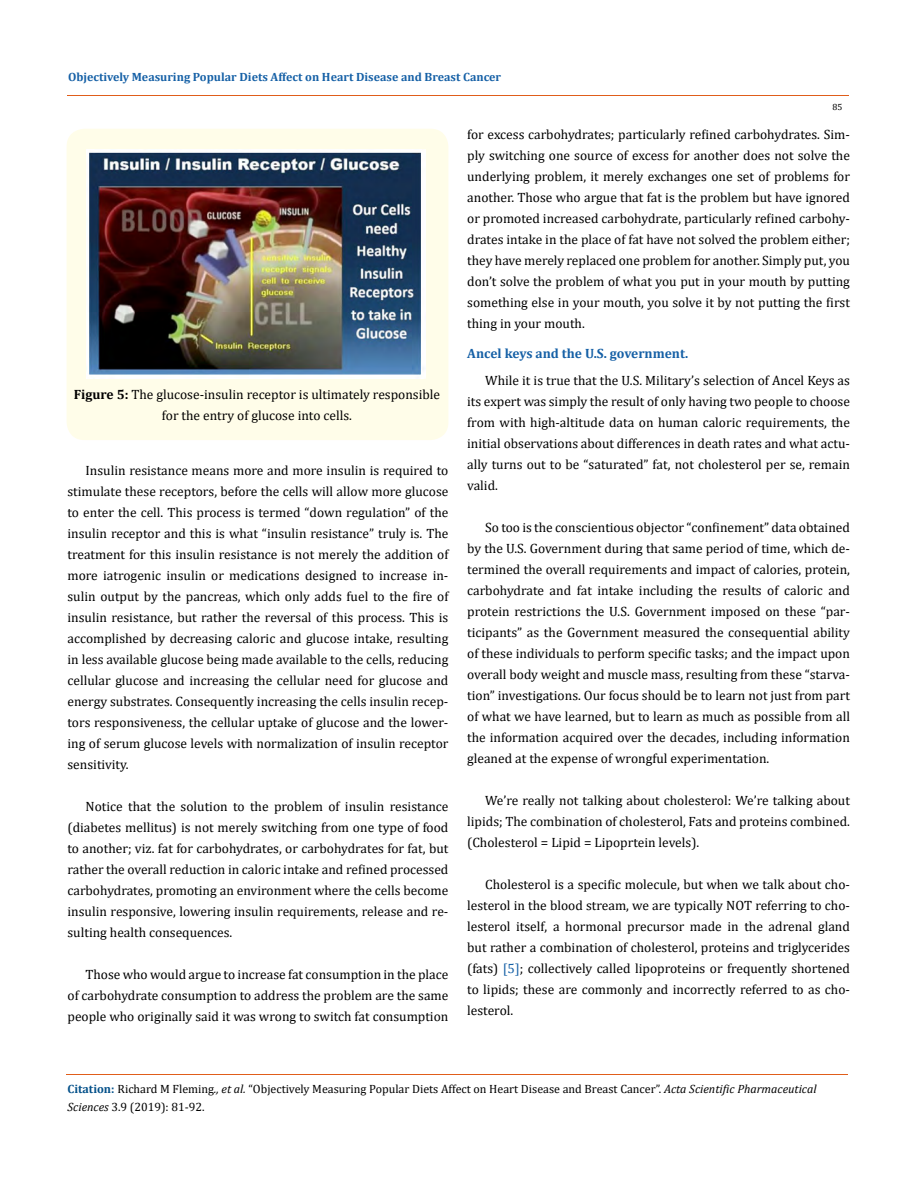
<style>
.page{position:relative;width:917px;height:1188px;background:#fff}
.page>*{position:absolute;margin:0;border:0;box-sizing:border-box;transform-origin:0 0}
.t1{font:13.5px/21px "Cambria";color:#000;text-align:justify}
.t2{font:700 13.5px "Cambria";color:#1560a6}
.t3{font:12px/18px "Cambria";color:#000}
.t4{font:700 12px "Cambria";color:#1560a6}
.t5{font:9px "Cambria";color:#000}
.s1{font-weight:700}
.s2{color:#1560a6}
.s3{font-weight:700;color:#035089}
.s4{font-style:italic}
</style>
<div class="page">
<hr style="left:66px;top:1074px;width:781px;height:1px;background:#e05d1a">
<hr style="left:67px;top:95px;width:782px;height:1px;background:#e05d1a">
<div style="left:67px;top:129px;width:381px;height:311px;background:#fffde9;border-radius:18px"></div>
<img style="left:86px;top:149px;width:340px;height:230px">
<p class="t4" style="left:68px;top:69px;width:434px">Objectively Measuring Popular Diets Affect on Heart Disease and Breast Cancer</p>
<p class="t5" style="left:832px;top:101px;width:11px">85</p>
<p class="t1" style="left:74px;top:384px;width:368px;text-align:center"><span class="s1">Figure 5:</span> The glucose-insulin receptor is ultimately responsible for the entry of glucose into cells.</p>
<p class="t1" style="left:67px;top:460px;width:382px;text-indent:18px">Insulin resistance means more and more insulin is required to stimulate these receptors, before the cells will allow more glucose to enter the cell. This process is termed “down regulation” of the insulin receptor and this is what “insulin resistance” truly is. The treatment for this insulin resistance is not merely the addition of more iatrogenic insulin or medications designed to increase in&shy;sulin output by the pancreas, which only adds fuel to the fire of insulin resistance, but rather the reversal of this process. This is accomplished by decreasing caloric and glucose intake, resulting in less available glucose being made available to the cells, reducing cellular glucose and increasing the cellular need for glucose and energy substrates. Consequently increasing the cells insulin recep&shy;tors responsiveness, the cellular uptake of glucose and the lower&shy;ing of serum glucose levels with normalization of insulin receptor sensitivity.</p>
<p class="t1" style="left:67px;top:796px;width:382px;text-indent:18px">Notice that the solution to the problem of insulin resistance (diabetes mellitus) is not merely switching from one type of food to another; viz. fat for carbohydrates, or carbohydrates for fat, but rather the overall reduction in caloric intake and refined processed carbohydrates, promoting an environment where the cells become insulin responsive, lowering insulin requirements, release and re&shy;sulting health consequences.</p>
<p class="t1" style="left:67px;top:964px;width:382px;text-indent:18px">Those who would argue to increase fat consumption in the place of carbohydrate consumption to address the problem are the same people who originally said it was wrong to switch fat consumption</p>
<p class="t1" style="left:467px;top:124px;width:384px">for excess carbohydrates; particularly refined carbohydrates. Sim&shy;ply switching one source of excess for another does not solve the underlying problem, it merely exchanges one set of problems for another. Those who argue that fat is the problem but have ignored or promoted increased carbohydrate, particularly refined carbohy&shy;drates intake in the place of fat have not solved the problem either; they have merely replaced one problem for another. Simply put, you don’t solve the problem of what you put in your mouth by putting something else in your mouth, you solve it by not putting the first thing in your mouth.</p>
<p class="t2" style="left:467px;top:344px;width:223px">Ancel keys and the U.S. government.</p>
<p class="t1" style="left:467px;top:370px;width:384px;text-indent:18px">While it is true that the U.S. Military’s selection of Ancel Keys as its expert was simply the result of only having two people to choose from with high-altitude data on human caloric requirements, the initial observations about differences in death rates and what actu&shy;ally turns out to be “saturated” fat, not cholesterol per se, remain valid.</p>
<p class="t1" style="left:467px;top:517px;width:384px;text-indent:18px">So too is the conscientious objector “confinement” data obtained by the U.S. Government during that same period of time, which de&shy;termined the overall requirements and impact of calories, protein, carbohydrate and fat intake including the results of caloric and protein restrictions the U.S. Government imposed on these “par&shy;ticipants” as the Government measured the consequential ability of these individuals to perform specific tasks; and the impact upon overall body weight and muscle mass, resulting from these “starva&shy;tion” investigations. Our focus should be to learn not just from part of what we have learned, but to learn as much as possible from all the information acquired over the decades, including information gleaned at the expense of wrongful experimentation.</p>
<p class="t1" style="left:467px;top:790px;width:384px;text-indent:18px">We’re really not talking about cholesterol: We’re talking about lipids; The combination of cholesterol, Fats and proteins combined. (Cholesterol = Lipid = Lipoprtein levels).</p>
<p class="t1" style="left:467px;top:874px;width:384px;text-indent:18px">Cholesterol is a specific molecule, but when we talk about cho&shy;lesterol in the blood stream, we are typically NOT referring to cho&shy;lesterol itself, a hormonal precursor made in the adrenal gland but rather a combination of cholesterol, proteins and triglycerides (fats) <span class="s2">[5]</span>; collectively called lipoproteins or frequently shortened to lipids; these are commonly and incorrectly referred to as cho&shy;lesterol.</p>
<p class="t3" style="left:67px;top:1080px;width:750px"><span class="s3">Citation:</span> Richard M Fleming<span class="s4">., et al.</span> “Objectively Measuring Popular Diets Affect on Heart Disease and Breast Cancer”. <span class="s4">Acta Scientific Pharmaceutical<br>Sciences</span> 3.9 (2019): 81-92.</p>
</div>
